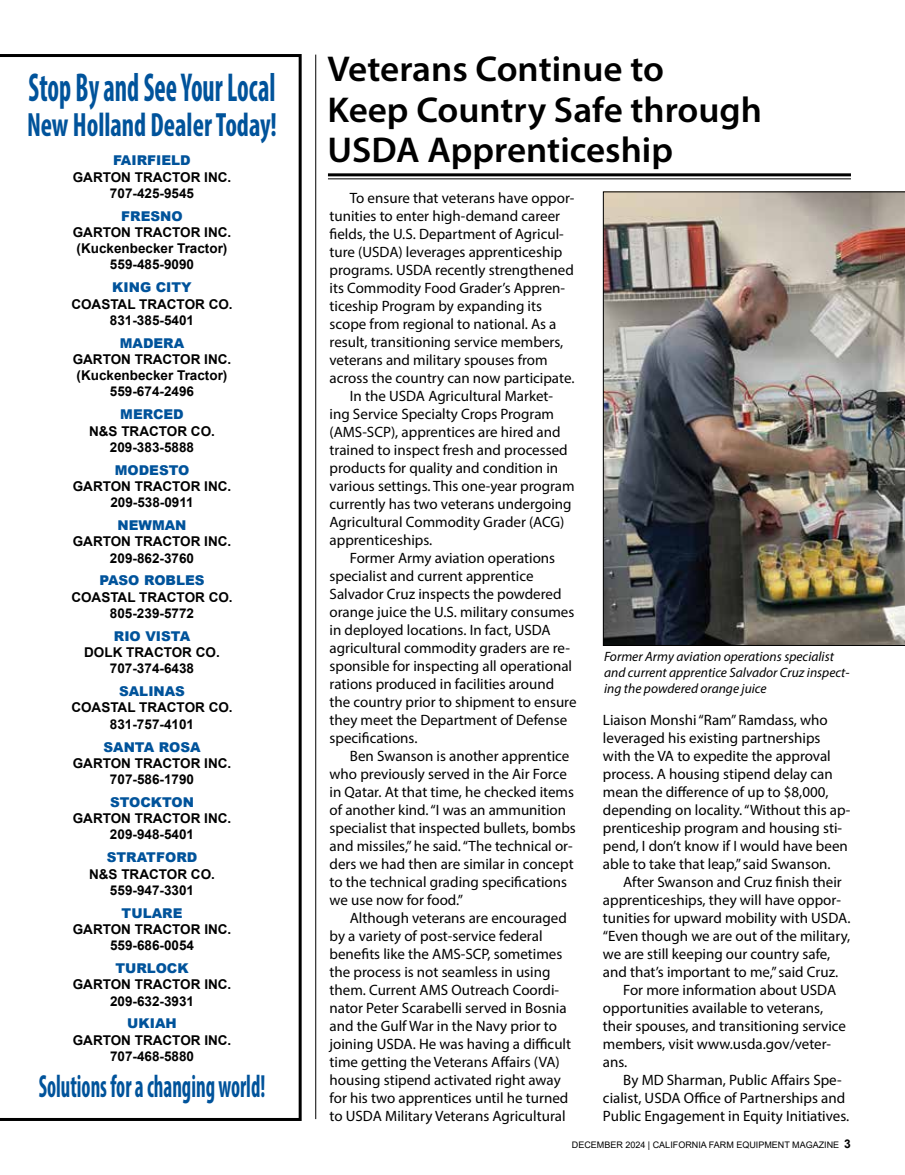
<style>
.page{position:relative;width:905px;height:1175px;background:#fff}
.page>*{position:absolute;margin:0;border:0;box-sizing:border-box;transform-origin:0 0}
.t1{font:700 condensed 40.5px "Myriad Pro";color:#00539b;scale:.67 1}
.t2{font:600 36px/40.5px "Myriad Pro";color:#000}
.t3{font:700 condensed 33.75px "Myriad Pro";color:#00539b;scale:.8 1}
.t4{font:700 condensed 32.1px "Myriad Pro";color:#00539b;scale:.65 1}
.t5{font:15px/18px "Myriad Pro";color:#000}
.t6{font:700 13.5px/16.2px "Arial";color:#000;text-align:center}
.t7{font:900 13.5px "Arial";color:#00539b}
.t8{font:italic 13.5px/16.2px "Myriad Pro";color:#000}
.t9{font:9px "Arial";color:#000}
.s1{font-weight:700;font-size:12px}
</style>
<div class="page">
<hr style="left:315px;top:55px;width:1px;height:1064px;background:#000">
<svg style="left:0;top:54px;width:302px;height:1066px"></svg>
<hr style="left:328px;top:173px;width:523px;height:3px;background:#000">
<hr style="left:328px;top:178px;width:523px;height:1px;background:#000">
<img style="left:603px;top:191px;width:301px;height:455px">
<h1 class="t1" style="left:29px;top:62px;width:370px">Stop By and See Your Local</h1>
<h3 class="t3" style="left:27px;top:103px;width:314px">New Holland Dealer Today!</h3>
<p class="t7" style="left:113px;top:151px;width:79px">FAIRFIELD</p>
<p class="t6" style="left:73px;top:169px;width:160px">GARTON TRACTOR INC.<br>707-425-9545</p>
<p class="t7" style="left:121px;top:206px;width:63px">FRESNO</p>
<p class="t6" style="left:73px;top:224px;width:160px">GARTON TRACTOR INC. (Kuckenbecker Tractor)<br>559-485-9090</p>
<p class="t7" style="left:112px;top:278px;width:81px">KING CITY</p>
<p class="t6" style="left:71px;top:296px;width:163px">COASTAL TRACTOR CO.<br>831-385-5401</p>
<p class="t7" style="left:120px;top:333px;width:66px">MADERA</p>
<p class="t6" style="left:73px;top:351px;width:160px">GARTON TRACTOR INC. (Kuckenbecker Tractor)<br>559-674-2496</p>
<p class="t7" style="left:120px;top:405px;width:65px">MERCED</p>
<p class="t6" style="left:89px;top:423px;width:127px">N&amp;S TRACTOR CO.<br>209-383-5888</p>
<p class="t7" style="left:115px;top:460px;width:76px">MODESTO</p>
<p class="t6" style="left:73px;top:478px;width:160px">GARTON TRACTOR INC.<br>209-538-0911</p>
<p class="t7" style="left:117px;top:515px;width:70px">NEWMAN</p>
<p class="t6" style="left:73px;top:533px;width:160px">GARTON TRACTOR INC.<br>209-862-3760</p>
<p class="t7" style="left:99px;top:571px;width:107px">PASO ROBLES</p>
<p class="t6" style="left:71px;top:589px;width:163px">COASTAL TRACTOR CO.<br>805-239-5772</p>
<p class="t7" style="left:114px;top:626px;width:78px">RIO VISTA</p>
<p class="t6" style="left:84px;top:644px;width:137px">DOLK TRACTOR CO.<br>707-374-6438</p>
<p class="t7" style="left:119px;top:681px;width:67px">SALINAS</p>
<p class="t6" style="left:71px;top:699px;width:163px">COASTAL TRACTOR CO.<br>831-757-4101</p>
<p class="t7" style="left:103px;top:737px;width:99px">SANTA ROSA</p>
<p class="t6" style="left:73px;top:755px;width:160px">GARTON TRACTOR INC.<br>707-586-1790</p>
<p class="t7" style="left:110px;top:792px;width:85px">STOCKTON</p>
<p class="t6" style="left:73px;top:810px;width:160px">GARTON TRACTOR INC.<br>209-948-5401</p>
<p class="t7" style="left:107px;top:847px;width:92px">STRATFORD</p>
<p class="t6" style="left:89px;top:866px;width:127px">N&amp;S TRACTOR CO.<br>559-947-3301</p>
<p class="t7" style="left:122px;top:903px;width:62px">TULARE</p>
<p class="t6" style="left:73px;top:921px;width:160px">GARTON TRACTOR INC.<br>559-686-0054</p>
<p class="t7" style="left:115px;top:958px;width:75px">TURLOCK</p>
<p class="t6" style="left:73px;top:976px;width:160px">GARTON TRACTOR INC.<br>209-632-3931</p>
<p class="t7" style="left:127px;top:1013px;width:51px">UKIAH</p>
<p class="t6" style="left:73px;top:1032px;width:160px">GARTON TRACTOR INC.<br>707-468-5880</p>
<h3 class="t4" style="left:39px;top:1066px;width:350px">Solutions for a changing world!</h3>
<h2 class="t2" style="left:327px;top:48px;width:436px">Veterans Continue to<br>Keep Country Safe through<br>USDA Apprenticeship</h2>
<p class="t5" style="left:350px;top:188px;width:226px">To ensure that veterans have oppor-</p>
<p class="t5" style="left:329px;top:206px;width:232px">tunities to enter high-demand career</p>
<p class="t5" style="left:329px;top:224px;width:236px">fields, the U.S. Department of Agricul-</p>
<p class="t5" style="left:329px;top:242px;width:234px">ture (USDA) leverages apprenticeship</p>
<p class="t5" style="left:329px;top:260px;width:246px">programs. USDA recently strengthened</p>
<p class="t5" style="left:329px;top:278px;width:237px">its Commodity Food Grader’s Appren-</p>
<p class="t5" style="left:329px;top:296px;width:214px">ticeship Program by expanding its</p>
<p class="t5" style="left:329px;top:314px;width:228px">scope from regional to national. As a</p>
<p class="t5" style="left:329px;top:332px;width:235px">result, transitioning service members,</p>
<p class="t5" style="left:329px;top:350px;width:219px">veterans and military spouses from</p>
<p class="t5" style="left:329px;top:368px;width:246px">across the country can now participate.</p>
<p class="t5" style="left:350px;top:386px;width:205px">In the USDA Agricultural Market-</p>
<p class="t5" style="left:329px;top:404px;width:226px">ing Service Specialty Crops Program</p>
<p class="t5" style="left:329px;top:422px;width:232px">(AMS-SCP), apprentices are hired and</p>
<p class="t5" style="left:329px;top:440px;width:240px">trained to inspect fresh and processed</p>
<p class="t5" style="left:329px;top:458px;width:230px">products for quality and condition in</p>
<p class="t5" style="left:329px;top:476px;width:246px">various settings. This one-year program</p>
<p class="t5" style="left:329px;top:494px;width:243px">currently has two veterans undergoing</p>
<p class="t5" style="left:329px;top:512px;width:236px">Agricultural Commodity Grader (ACG)</p>
<p class="t5" style="left:329px;top:530px;width:104px">apprenticeships.</p>
<p class="t5" style="left:350px;top:548px;width:207px">Former Army aviation operations</p>
<p class="t5" style="left:329px;top:566px;width:205px">specialist and current apprentice</p>
<p class="t5" style="left:329px;top:584px;width:233px">Salvador Cruz inspects the powdered</p>
<p class="t5" style="left:329px;top:602px;width:246px">orange juice the U.S. military consumes</p>
<p class="t5" style="left:329px;top:620px;width:223px">in deployed locations. In fact, USDA</p>
<p class="t5" style="left:329px;top:638px;width:242px">agricultural commodity graders are re-</p>
<p class="t5" style="left:329px;top:656px;width:244px">sponsible for inspecting all operational</p>
<p class="t5" style="left:329px;top:674px;width:226px">rations produced in facilities around</p>
<p class="t5" style="left:329px;top:692px;width:248px">the country prior to shipment to ensure</p>
<p class="t5" style="left:329px;top:710px;width:239px">they meet the Department of Defense</p>
<p class="t5" style="left:329px;top:728px;width:89px">specifications.</p>
<p class="t5" style="left:350px;top:746px;width:221px">Ben Swanson is another apprentice</p>
<p class="t5" style="left:329px;top:764px;width:239px">who previously served in the Air Force</p>
<p class="t5" style="left:329px;top:782px;width:246px">in Qatar. At that time, he checked items</p>
<p class="t5" style="left:329px;top:800px;width:238px">of another kind. “I was an ammunition</p>
<p class="t5" style="left:329px;top:818px;width:248px">specialist that inspected bullets, bombs</p>
<p class="t5" style="left:329px;top:836px;width:244px">and missiles,” he said. “The technical or-</p>
<p class="t5" style="left:329px;top:854px;width:245px">ders we had then are similar in concept</p>
<p class="t5" style="left:329px;top:872px;width:239px">to the technical grading specifications</p>
<p class="t5" style="left:329px;top:890px;width:135px">we use now for food.”</p>
<p class="t5" style="left:350px;top:908px;width:218px">Although veterans are encouraged</p>
<p class="t5" style="left:329px;top:926px;width:214px">by a variety of post-service federal</p>
<p class="t5" style="left:329px;top:944px;width:234px">benefits like the AMS-SCP, sometimes</p>
<p class="t5" style="left:329px;top:962px;width:222px">the process is not seamless in using</p>
<p class="t5" style="left:329px;top:980px;width:231px">them. Current AMS Outreach Coordi-</p>
<p class="t5" style="left:329px;top:998px;width:238px">nator Peter Scarabelli served in Bosnia</p>
<p class="t5" style="left:329px;top:1016px;width:229px">and the Gulf War in the Navy prior to</p>
<p class="t5" style="left:329px;top:1034px;width:243px">joining USDA. He was having a difficult</p>
<p class="t5" style="left:329px;top:1052px;width:232px">time getting the Veterans Affairs (VA)</p>
<p class="t5" style="left:329px;top:1070px;width:233px">housing stipend activated right away</p>
<p class="t5" style="left:329px;top:1088px;width:240px">for his two apprentices until he turned</p>
<p class="t5" style="left:329px;top:1106px;width:237px">to USDA Military Veterans Agricultural</p>
<p class="t8" style="left:604px;top:648px;width:247px">Former Army aviation operations specialist and current apprentice Salvador Cruz inspect&shy;ing the powdered orange juice</p>
<p class="t5" style="left:603px;top:710px;width:249px">Liaison Monshi “Ram” Ramdass, who leveraged his existing partnerships with the VA to expedite the approval process. A housing stipend delay can mean the difference of up to $8,000, depending on locality. “Without this ap&shy;prenticeship program and housing sti&shy;pend, I don’t know if I would have been able to take that leap,” said Swanson.</p>
<p class="t5" style="left:623px;top:872px;width:220px">After Swanson and Cruz finish their</p>
<p class="t5" style="left:603px;top:890px;width:239px">apprenticeships, they will have oppor-</p>
<p class="t5" style="left:603px;top:908px;width:249px">tunities for upward mobility with USDA.</p>
<p class="t5" style="left:603px;top:926px;width:249px">“Even though we are out of the military,</p>
<p class="t5" style="left:603px;top:944px;width:229px">we are still keeping our country safe,</p>
<p class="t5" style="left:603px;top:962px;width:237px">and that’s important to me,” said Cruz.</p>
<p class="t5" style="left:623px;top:980px;width:214px">For more information about USDA</p>
<p class="t5" style="left:603px;top:998px;width:222px">opportunities available to veterans,</p>
<p class="t5" style="left:603px;top:1016px;width:244px">their spouses, and transitioning service</p>
<p class="t5" style="left:603px;top:1034px;width:230px">members, visit www.usda.gov/veter-</p>
<p class="t5" style="left:603px;top:1052px;width:26px">ans.</p>
<p class="t5" style="left:623px;top:1070px;width:220px">By MD Sharman, Public Affairs Spe-</p>
<p class="t5" style="left:603px;top:1088px;width:244px">cialist, USDA Office of Partnerships and</p>
<p class="t5" style="left:603px;top:1106px;width:248px">Public Engagement in Equity Initiatives.</p>
<p class="t9" style="left:572px;top:1138px;width:280px">DECEMBER 2024 | CALIFORNIA FARM EQUIPMENT MAGAZINE <span class="s1">3</span></p>
</div>
